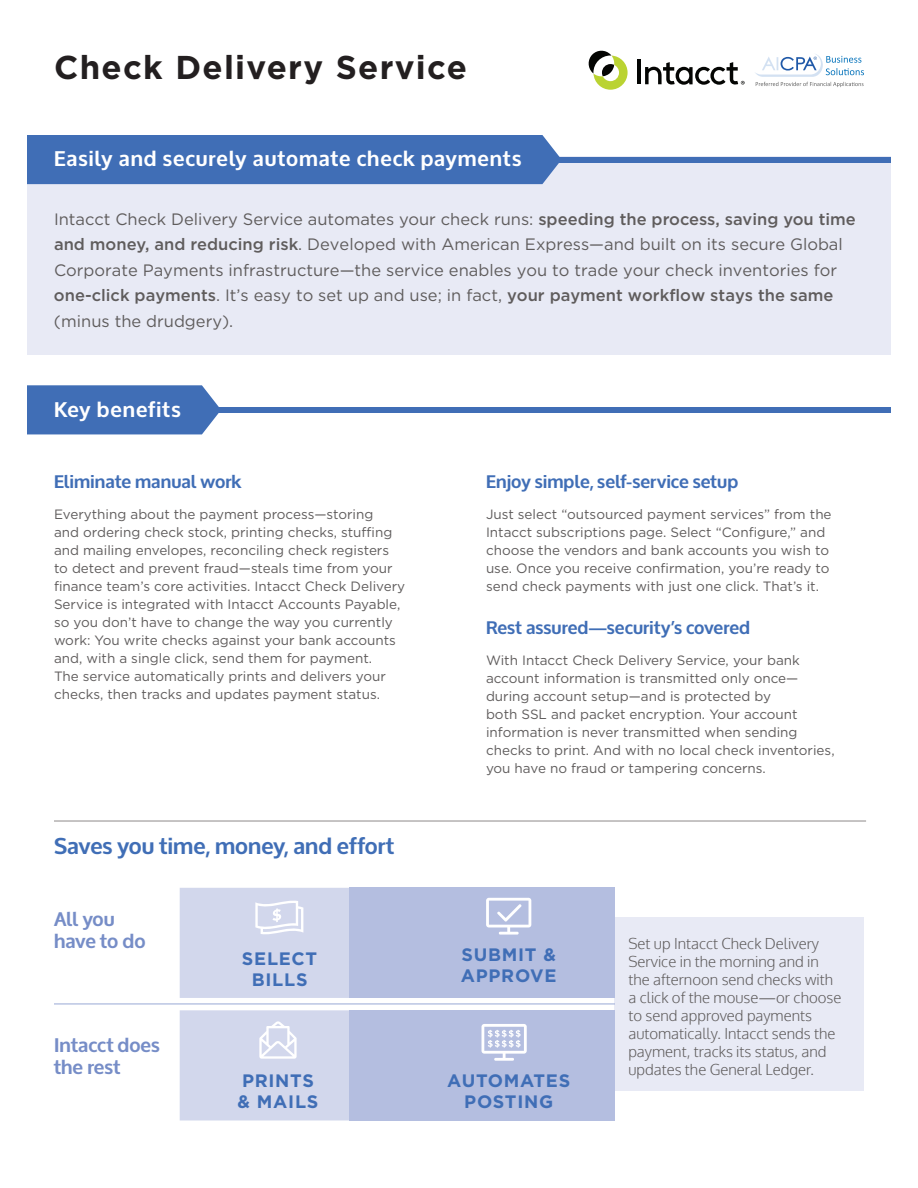
<style>
.page{position:relative;width:918px;height:1188px;background:#fff}
.page>*{position:absolute;margin:0;border:0;box-sizing:border-box;transform-origin:0 0}
.t1{font:700 33px "Gotham";letter-spacing:.04em;color:#231f20}
.t2{font:700 22.5px "Oxygen";color:#406eb6}
.t3{font:700 21px "Oxygen";letter-spacing:.04em;color:#fff}
.t4{font:700 19.5px/22.5px "Oxygen";color:#768dc7}
.t5{font:700 18px "Oxygen";color:#406eb6}
.t6{font:700 18px/21px "Gotham";letter-spacing:.04em;color:#406eb6;text-align:center}
.t7{font:16.5px/25.5px "Gotham";color:#5f5c5c}
.t8{font:300 15px/18px "Oxygen";color:#5f5c5c}
.t9{font:13.5px/18px "Gotham";color:#5f5c5c}
.s1{font-weight:500}
.s2{font-weight:400}
</style>
<div class="page">
<div style="left:615px;top:918px;width:249px;height:173px;background:#e8eaf5"></div>
<div style="left:180px;top:888px;width:169px;height:110px;background:#d2d7ec"></div>
<div style="left:27px;top:157px;width:864px;height:198px;background:#e8eaf5"></div>
<div style="left:27px;top:157px;width:864px;height:6px;background:#406eb6"></div>
<div style="left:27px;top:135px;width:535px;height:49px;background:#406eb6"></div>
<div style="left:27px;top:407px;width:864px;height:6px;background:#406eb6"></div>
<div style="left:27px;top:385px;width:192px;height:49px;background:#406eb6"></div>
<hr style="left:54px;top:821px;width:812px;height:1px;background:#8e8a8a">
<div style="left:349px;top:888px;width:266px;height:110px;background:#b4bee0"></div>
<div style="left:349px;top:1010px;width:266px;height:110px;background:#b4bee0"></div>
<svg style="left:486px;top:898px;width:45px;height:37px"></svg>
<hr style="left:54px;top:1004px;width:561px;height:1px;background:#98a8d5">
<svg style="left:481px;top:1024px;width:46px;height:37px"></svg>
<div style="left:180px;top:1010px;width:169px;height:110px;background:#d2d7ec"></div>
<hr style="left:638px;top:60px;width:3px;height:24px;background:#040503">
<svg style="left:645px;top:62px;width:100px;height:23px"></svg>
<svg style="left:588px;top:50px;width:40px;height:40px"></svg>
<svg style="left:755px;top:54px;width:109px;height:33px"></svg>
<h1 class="t1" style="left:54px;top:45px;width:415px">CHECK DELIVERY SERVICE</h1>
<h3 class="t3" style="left:54px;top:146px;width:469px">Easily and securely automate check payments</h3>
<p class="t7" style="left:54px;top:206px;width:803px">Intacct Check Delivery Service automates your check runs: <span class="s1">speeding the process, saving you time and money, and reducing risk</span>. Developed with American Express—and built on its secure Global Corporate Payments infrastructure—the service enables you to trade your check inventories for <span class="s1">one-click payments</span>. It’s easy to set up and use; in fact, <span class="s1">your payment workflow stays the same </span>(minus the drudgery).</p>
<h3 class="t3" style="left:54px;top:396px;width:128px">Key benefits</h3>
<h3 class="t5" style="left:54px;top:471px;width:189px">Eliminate manual work</h3>
<p class="t9" style="left:54px;top:505px;width:353px">Everything about the payment process—storing<br>and ordering check stock, printing checks, stuffing and mailing envelopes, reconciling check registers to detect and prevent fraud—steals time from your finance team’s core activities. Intacct Check Delivery Service is integrated with Intacct Accounts Payable, so you don’t have to change the way you currently work: You write checks against your bank accounts and, with a single click, send them for payment.<br>The service automatically prints and delivers your checks, then tracks and updates payment status.</p>
<h2 class="t2" style="left:54px;top:832px;width:342px">Saves you time, money, and effort</h2>
<h3 class="t5" style="left:486px;top:471px;width:254px">Enjoy simple, self-service setup</h3>
<p class="t9" style="left:486px;top:505px;width:347px">Just select “outsourced payment services” from the Intacct subscriptions page. Select “Configure,” and choose the vendors and bank accounts you wish to use. Once you receive confirmation, you’re ready to send check payments with just one click. That’s it.</p>
<h3 class="t5" style="left:486px;top:617px;width:266px">Rest assured—security’s covered</h3>
<p class="t9" style="left:486px;top:651px;width:350px">With Intacct Check Delivery Service, your bank account information is transmitted only once— during account setup—and is protected by<br>both SSL and packet encryption. Your account information is never transmitted when sending checks to print. And with no local check inventories, you have no fraud or tampering concerns.</p>
<h3 class="t4" style="left:54px;top:908px;width:93px">All you have to do</h3>
<h3 class="t4" style="left:54px;top:1034px;width:107px">Intacct does the rest</h3>
<h3 class="t6" style="left:242px;top:948px;width:77px">SELECT<br>BILLS</h3>
<h3 class="t6" style="left:461px;top:944px;width:97px;text-align:left">SUBMIT &amp;<br>APPROVE</h3>
<h3 class="t6" style="left:238px;top:1070px;width:81px;text-align:left">PRINTS &amp; MAILS</h3>
<h3 class="t6" style="left:447px;top:1070px;width:123px">AUTOMATES<br>POSTING</h3>
<p class="t8" style="left:628px;top:935px;width:214px">Set up Intacct Check Delivery<br>Service in the morning and in the afternoon send checks with a click of the mouse<span class="s2">—</span>or choose to send approved payments automatically. Intacct sends the payment, tracks its status, and updates the General Ledger.</p>
</div>
